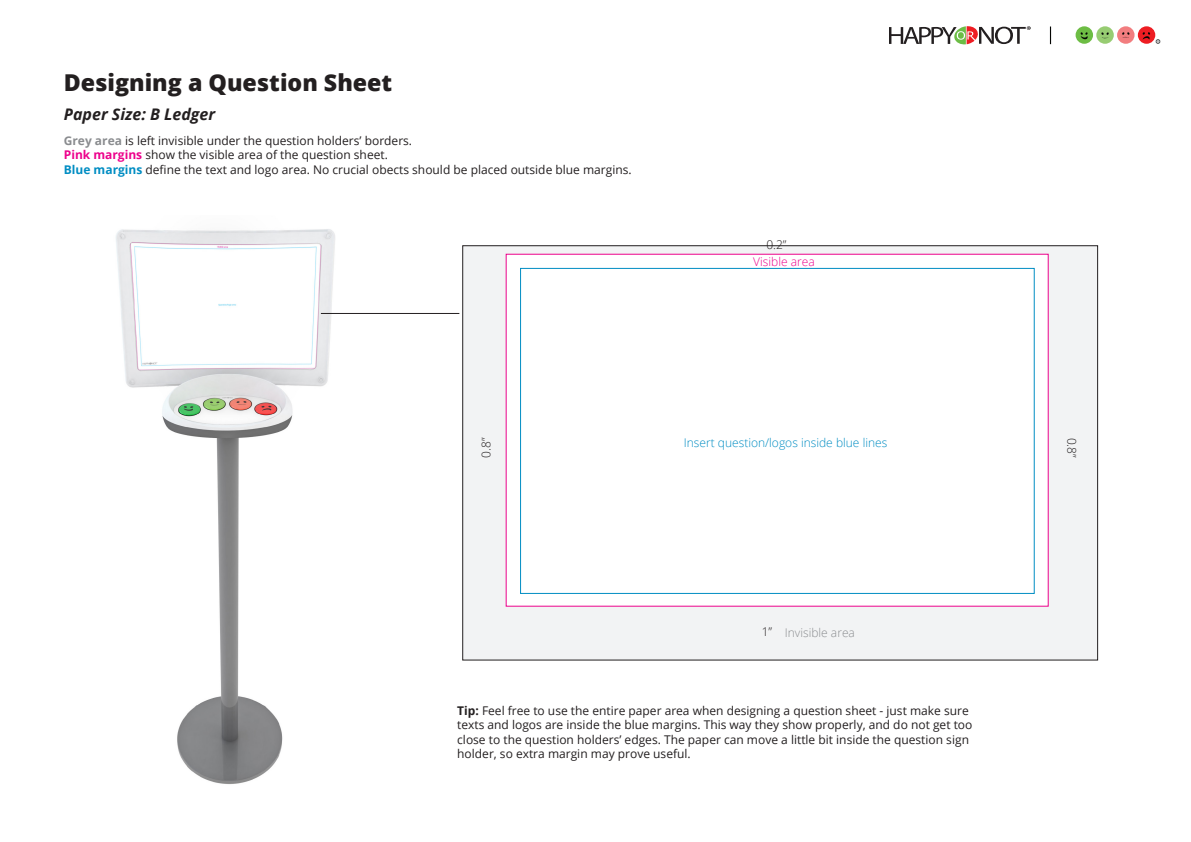
<style>
.page{position:relative;width:1191px;height:842px;background:#fff}
.page>*{position:absolute;margin:0;border:0;box-sizing:border-box;transform-origin:0 0}
.t1{font:800 23.2px "Open Sans";color:#231f20}
.t2{font:italic 700 16px "Open Sans";color:#231f20}
.t3{font:12px/14.4px "Open Sans";color:#231f20}
.t4{font:300 12px "Open Sans";color:#008dc3}
.t5{font:300 12px "Open Sans";color:#231f20}
.t6{font:300 12px "Open Sans";color:#8a8c8f}
.t7{font:300 12px "Open Sans";color:#ed028c}
.s1{font-weight:700;color:#8a8c8f}
.s2{font-weight:700;color:#ed028c}
.s3{font-weight:700;color:#008dc3}
.s4{font-weight:700}
</style>
<div class="page">
<img style="left:116px;top:229px;width:219px;height:555px">
<hr style="left:321px;top:313px;width:138px;height:1px;background:#231f20">
<div style="left:1075px;top:26px;width:18px;height:18px;background:#6dbd44;border-radius:50%"></div>
<svg style="left:1080px;top:32px;width:8px;height:7px"></svg>
<div style="left:1096px;top:26px;width:17px;height:18px;background:#97cc72;border-radius:50%"></div>
<svg style="left:1101px;top:32px;width:7px;height:7px"></svg>
<div style="left:1117px;top:26px;width:17px;height:18px;background:#f27d7f;border-radius:50%"></div>
<svg style="left:1122px;top:32px;width:7px;height:6px"></svg>
<svg style="left:1137px;top:26px;width:18px;height:18px"></svg>
<svg style="left:1142px;top:32px;width:18px;height:12px"></svg>
<svg style="left:1050px;top:27px;width:1px;height:17px"></svg>
<svg style="left:889px;top:26px;width:141px;height:19px"></svg>
<div style="left:463px;top:246px;width:634px;height:414px;background:#f2f3f4"></div>
<div style="left:505px;top:254px;width:543px;height:353px;background:#fff"></div>
<p class="t1" style="left:64px;top:65px;width:330px">Designing a Question Sheet</p>
<p class="t2" style="left:64px;top:103px;width:153px">Paper Size: B Ledger</p>
<p class="t3" style="left:64px;top:133px;width:350px"><span class="s1">Grey area</span> is left invisible under the question holders’ borders.</p>
<p class="t3" style="left:64px;top:147px;width:325px"><span class="s2">Pink margins</span> show the visible area of the question sheet.</p>
<p class="t3" style="left:64px;top:162px;width:569px"><span class="s3">Blue margins</span> define the text and logo area. No crucial obects should be placed outside blue margins.</p>
<p class="t5" style="left:766px;top:237px;width:22px">0.2”</p>
<p class="t7" style="left:753px;top:253px;width:63px">Visible area</p>
<p class="t5" style="left:478px;top:458px;width:22px;rotate:-90deg">0.8”</p>
<p class="t4" style="left:684px;top:435px;width:205px">Insert question/logos inside blue lines</p>
<p class="t5" style="left:762px;top:624px;width:12px">1”</p>
<p class="t6" style="left:784px;top:625px;width:72px">Invisible area</p>
<p class="t3" style="left:457px;top:703px;width:517px"><span class="s4">Tip:</span> Feel free to use the entire paper area when designing a question sheet - just make sure texts and logos are inside the blue margins. This way they show properly, and do not get too close to the question holders’ edges. The paper can move a little bit inside the question sign holder, so extra margin may prove useful.</p>
<p class="t5" style="left:1080px;top:438px;width:22px;rotate:90deg">0.8”</p>
</div>
